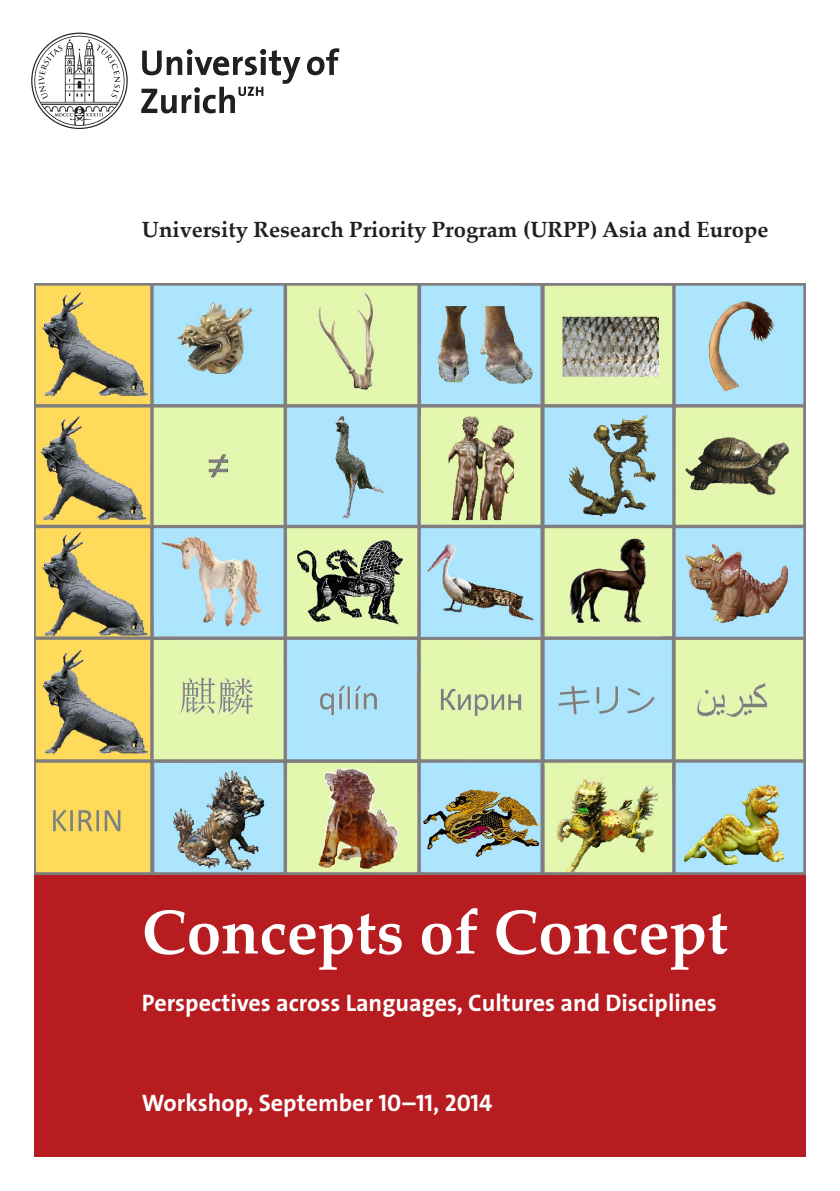
<style>
.page{position:relative;width:840px;height:1191px;background:#fff}
.page>*{position:absolute;margin:0;border:0;box-sizing:border-box;transform-origin:0 0}
.Covertitel{font:700 62px "Palatino Linotype";color:#fff}
.Covertitel-2{font:24px "The Sans LP7 Bld";color:#fff}
.t1{font:700 22px "Palatino Linotype";color:#231f20}
</style>
<div class="page">
<div style="left:34px;top:874px;width:771px;height:283px;background:#b71c21"></div>
<img style="left:34px;top:283px;width:771px;height:591px">
<svg style="left:31px;top:33px;width:308px;height:96px"></svg>
<p class="t1" style="left:142px;top:214px;width:627px">University Research Priority Program (URPP) Asia and Europe</p>
<p class="Covertitel" style="left:142px;top:888px;width:587px">Concepts of Concept</p>
<p class="Covertitel-2" style="left:142px;top:987px;width:576px">Perspectives across Languages, Cultures and Disciplines</p>
<p class="Covertitel-2" style="left:142px;top:1087px;width:352px">Workshop, September 10–11, 2014</p>
</div>
